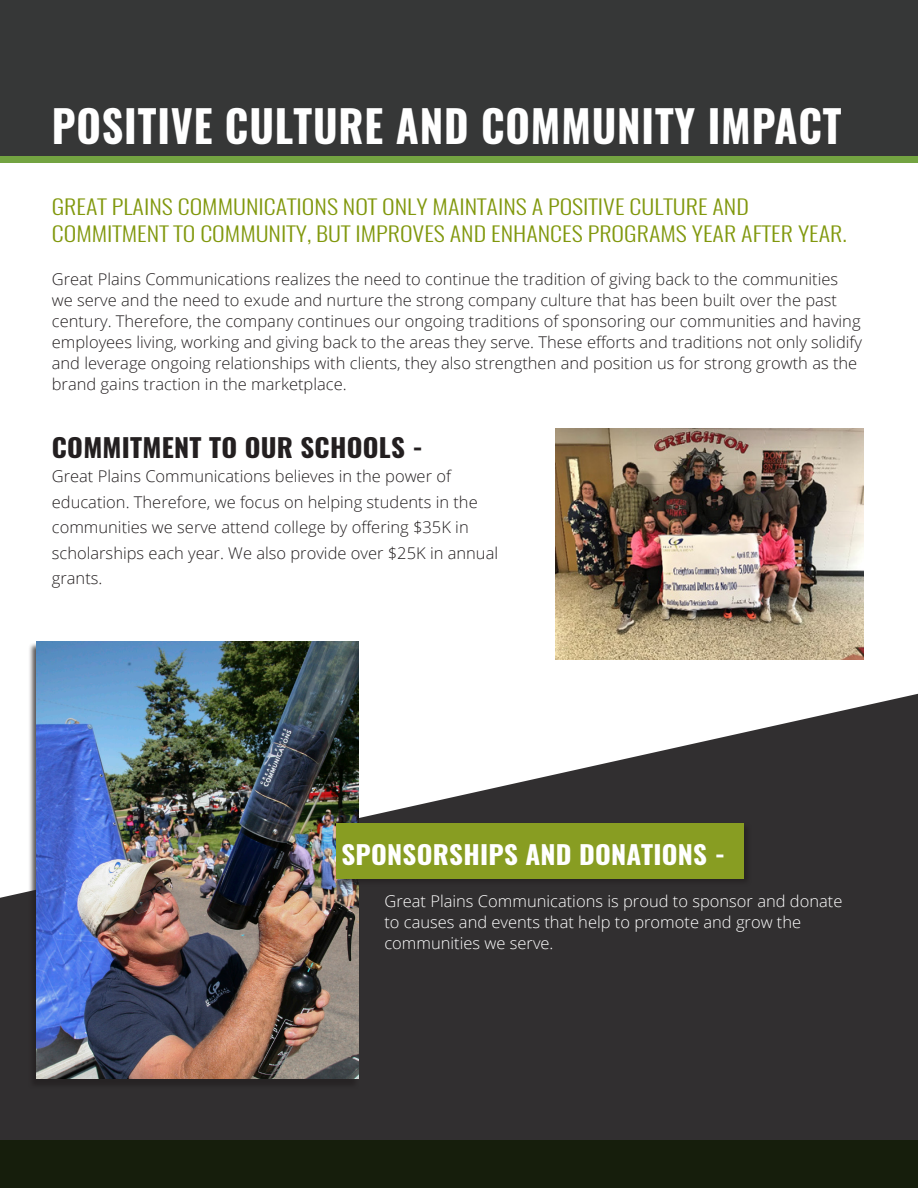
<style>
.page{position:relative;width:918px;height:1188px;background:#fff}
.page>*{position:absolute;margin:0;border:0;box-sizing:border-box;transform-origin:0 0}
.t1{font:700 44.1px "Oswald";letter-spacing:.02em;color:#fff;scale:.95 1}
.t2{font:700 25.65px "Oswald";letter-spacing:.01em;color:#fff;scale:1.05 1}
.t3{font:700 25.65px "Oswald";letter-spacing:.01em;color:#231f20;scale:1.05 1}
.t4{font:300 20.4px/27px "Oswald";color:#81980d;scale:1.18 1}
.Body_11_pt{font:300 16.2px/21px "Open Sans";color:#231f20}
.Body_11_pt-2{font:300 16.2px/21px "Open Sans";color:#fff}
</style>
<div class="page">
<div style="left:0;top:92px;width:918px;height:71px;background:#73a341"></div>
<div style="left:0;top:0;width:918px;height:156px;background:#363737"></div>
<svg style="left:0;top:694px;width:918px;height:494px;background:#484846"></svg>
<img style="left:555px;top:428px;width:309px;height:231px">
<div style="left:29px;top:642px;width:330px;height:447px;background:#231f20;opacity:.75"></div>
<img style="left:37px;top:641px;width:321px;height:438px">
<div style="left:335px;top:822px;width:417px;height:65px;background:#231f20;opacity:.78"></div>
<div style="left:336px;top:823px;width:407px;height:55px;background:#889d22"></div>
<p class="t1" style="left:52px;top:96px;width:833px">POSITIVE CULTURE AND COMMUNITY IMPACT</p>
<p class="t4" style="left:52px;top:193px;width:675px">GREAT PLAINS COMMUNICATIONS NOT ONLY MAINTAINS A POSITIVE CULTURE AND<br>COMMITMENT TO COMMUNITY, BUT IMPROVES AND ENHANCES PROGRAMS YEAR AFTER YEAR.</p>
<p class="Body_11_pt" style="left:52px;top:268px;width:812px">Great Plains Communications realizes the need to continue the tradition of giving back to the communities we serve and the need to exude and nurture the strong company culture that has been built over the past century. Therefore, the company continues our ongoing traditions of sponsoring our communities and having employees living, working and giving back to the areas they serve. These efforts and traditions not only solidify and leverage ongoing relationships with clients, they also strengthen and position us for strong growth as the brand gains traction in the marketplace.</p>
<p class="t3" style="left:52px;top:429px;width:355px">COMMITMENT TO OUR SCHOOLS -</p>
<p class="Body_11_pt" style="left:52px;top:463px;width:448px;line-height:25.5px">Great Plains Communications believes in the power of education. Therefore, we focus on helping students in the communities we serve attend college by offering $35K in scholarships each year. We also provide over $25K in annual grants.</p>
<p class="t2" style="left:341px;top:836px;width:367px">SPONSORSHIPS AND DONATIONS -</p>
<p class="Body_11_pt-2" style="left:384px;top:890px;width:460px">Great Plains Communications is proud to sponsor and donate to causes and events that help to promote and grow the communities we serve.</p>
</div>
